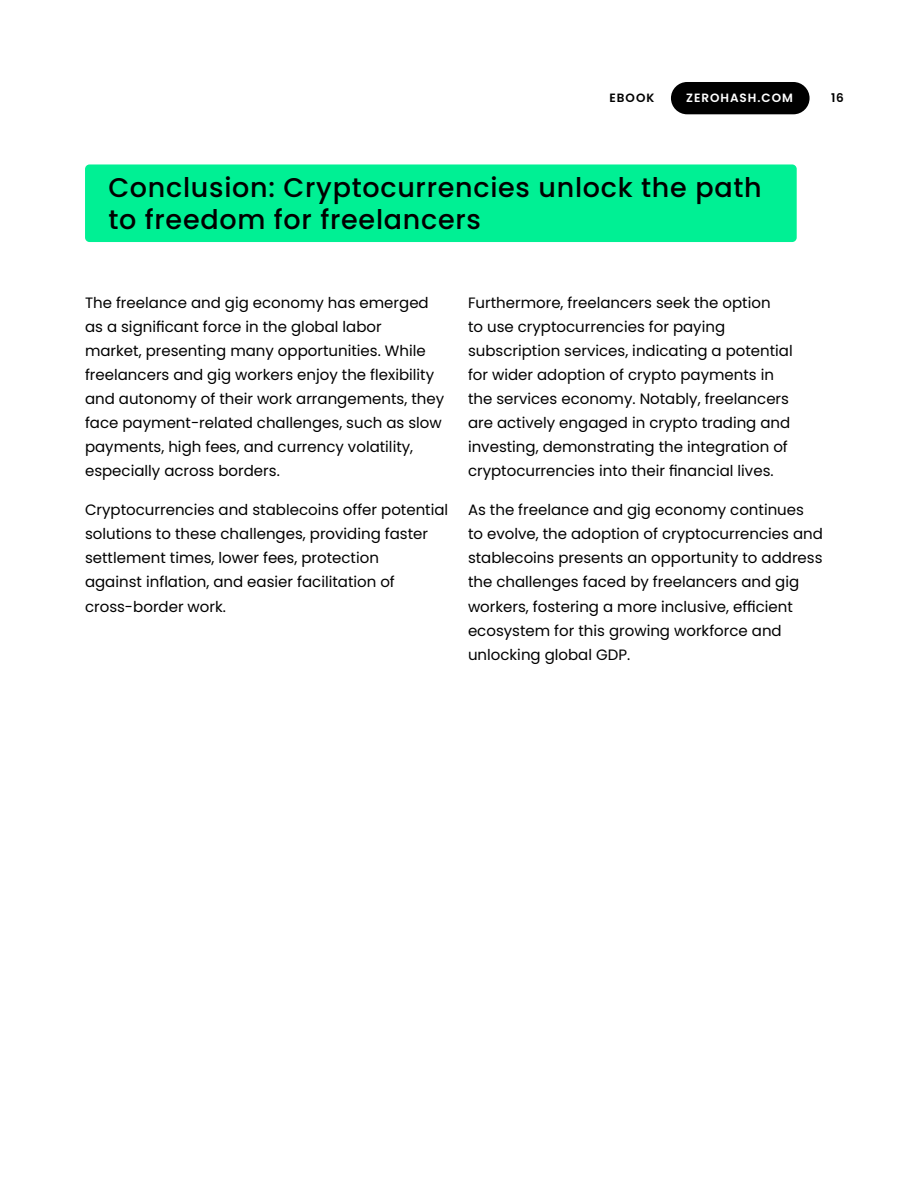
<style>
.page{position:relative;width:918px;height:1190px;background:#fff}
.page>*{position:absolute;margin:0;border:0;box-sizing:border-box;transform-origin:0 0}
.t1{font:500 27px/32.4px "Poppins";letter-spacing:.025em;color:#000}
.t2{font:15px/24px "Poppins";color:#000}
.t3{font:600 12px "Poppins";letter-spacing:.08em;color:#fff}
.t4{font:600 12px "Poppins";letter-spacing:.08em;color:#000}
</style>
<div class="page">
<div style="left:85px;top:164px;width:712px;height:78px;background:#00f094;border-radius:4px"></div>
<div style="left:671px;top:82px;width:139px;height:32px;background:#000;border-radius:16px"></div>
<p class="t4" style="left:610px;top:91px;width:46px">EBOOK</p>
<p class="t3" style="left:686px;top:91px;width:108px">ZEROHASH.COM</p>
<p class="t4" style="left:831px;top:91px;width:14px">16</p>
<h1 class="t1" style="left:108px;top:171px;width:655px">Conclusion: Cryptocurrencies unlock the path to freedom for freelancers</h1>
<p class="t2" style="left:85px;top:291px;width:361px">The freelance and gig economy has emerged as a significant force in the global labor<br>market, presenting many opportunities. While freelancers and gig workers enjoy the flexibility and autonomy of their work arrangements, they face payment-related challenges, such as slow payments, high fees, and currency volatility, especially across borders.</p>
<p class="t2" style="left:85px;top:498px;width:365px">Cryptocurrencies and stablecoins offer potential solutions to these challenges, providing faster settlement times, lower fees, protection<br>against inflation, and easier facilitation of cross-border work.</p>
<p class="t2" style="left:468px;top:291px;width:326px">Furthermore, freelancers seek the option<br>to use cryptocurrencies for paying subscription services, indicating a potential for wider adoption of crypto payments in the services economy. Notably, freelancers are actively engaged in crypto trading and investing, demonstrating the integration of cryptocurrencies into their financial lives.</p>
<p class="t2" style="left:468px;top:498px;width:356px">As the freelance and gig economy continues<br>to evolve, the adoption of cryptocurrencies and stablecoins presents an opportunity to address the challenges faced by freelancers and gig workers, fostering a more inclusive, efficient ecosystem for this growing workforce and unlocking global GDP.</p>
</div>
